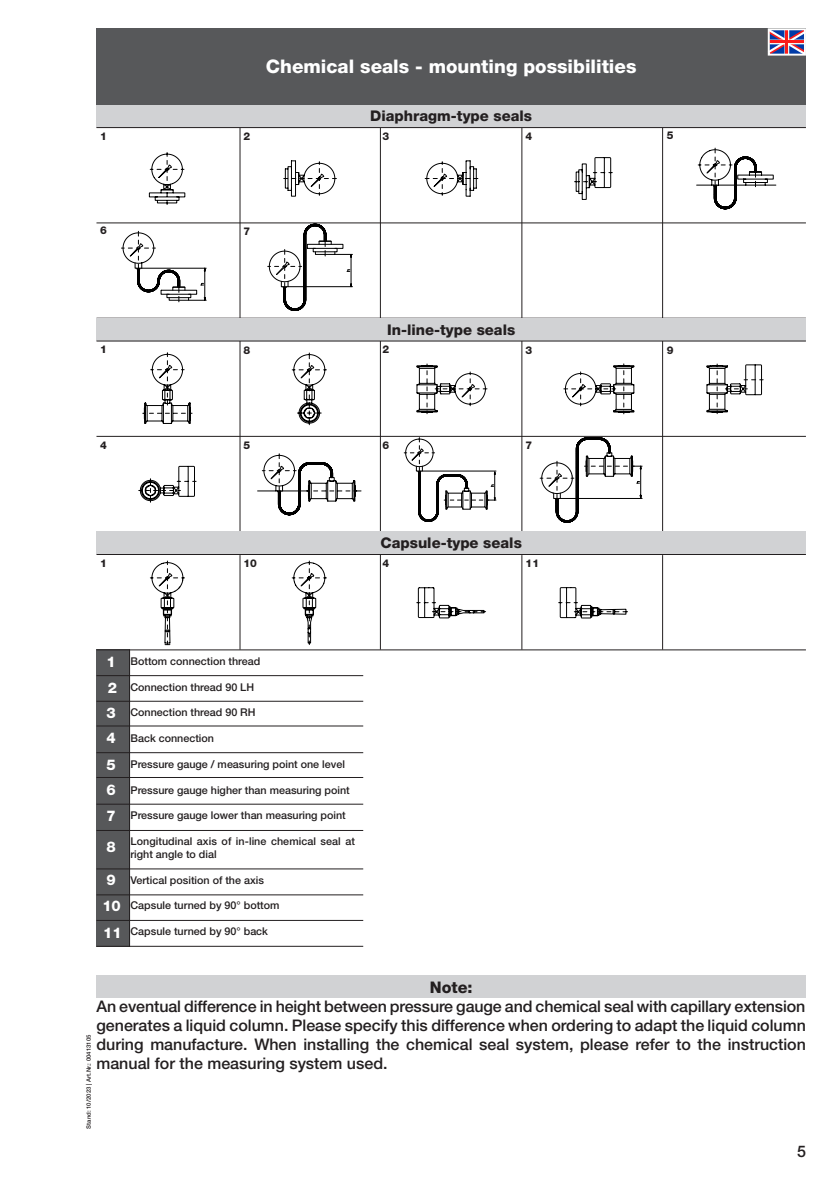
<style>
.page{position:relative;width:840px;height:1191px;background:#fff}
.page>*{position:absolute;margin:0;border:0;box-sizing:border-box;transform-origin:0 0}
.Titel_1{font:800 18.8px "Helvetica Neue LT Std";color:#fff}
.Blocktext{font:500 16px/19.2px "Helvetica Neue LT Std";color:#231f20;text-align:justify}
.Titel_3{font:800 16px "Helvetica Neue LT Std";color:#231f20}
.Seite_ungerade{font:500 16px "Helvetica Neue LT Std";color:#231f20}
.Titel_2{font:800 14.8px "Helvetica Neue LT Std";color:#231f20}
.Titel_2-2{font:800 14.8px "Helvetica Neue LT Std";color:#fff}
.Blocktext-2{font:500 10.8px/12.8px "Helvetica Neue LT Std";color:#231f20}
.Titel_3-2{font:800 10.8px "Helvetica Neue LT Std";color:#231f20}
.t1{font:500 6px "Helvetica Neue LT Std";color:#231f20}
</style>
<div class="page">
<div style="left:96px;top:649px;width:33px;height:297px;background:#57585a"></div>
<div style="left:96px;top:28px;width:709px;height:77px;background:#57585a"></div>
<hr style="left:239px;top:555px;width:1px;height:94px;background:#231f20">
<hr style="left:380px;top:554px;width:1px;height:95px;background:#231f20">
<hr style="left:521px;top:555px;width:1px;height:94px;background:#231f20">
<hr style="left:662px;top:555px;width:1px;height:94px;background:#231f20">
<hr style="left:96px;top:222px;width:709px;height:1px;background:#231f20">
<hr style="left:96px;top:436px;width:709px;height:1px;background:#231f20">
<hr style="left:96px;top:649px;width:709px;height:1px;background:#231f20">
<hr style="left:239px;top:127px;width:1px;height:191px;background:#231f20">
<hr style="left:380px;top:127px;width:1px;height:191px;background:#231f20">
<hr style="left:521px;top:127px;width:1px;height:191px;background:#231f20">
<hr style="left:662px;top:127px;width:1px;height:191px;background:#231f20">
<hr style="left:239px;top:341px;width:1px;height:192px;background:#231f20">
<hr style="left:380px;top:341px;width:1px;height:192px;background:#231f20">
<hr style="left:521px;top:341px;width:1px;height:192px;background:#231f20">
<hr style="left:662px;top:341px;width:1px;height:192px;background:#231f20">
<div style="left:96px;top:105px;width:709px;height:22px;background:#d1d2d4"></div>
<div style="left:96px;top:318px;width:709px;height:23px;background:#d1d2d4"></div>
<div style="left:96px;top:531px;width:709px;height:23px;background:#d1d2d4"></div>
<hr style="left:96px;top:946px;width:267px;height:1px;background:#231f20">
<hr style="left:96px;top:920px;width:267px;height:1px;background:#231f20">
<hr style="left:96px;top:894px;width:267px;height:1px;background:#231f20">
<hr style="left:96px;top:868px;width:267px;height:1px;background:#231f20">
<hr style="left:96px;top:830px;width:267px;height:1px;background:#231f20">
<hr style="left:96px;top:804px;width:267px;height:1px;background:#231f20">
<hr style="left:96px;top:777px;width:267px;height:1px;background:#231f20">
<hr style="left:96px;top:752px;width:267px;height:1px;background:#231f20">
<hr style="left:96px;top:725px;width:267px;height:1px;background:#231f20">
<hr style="left:96px;top:701px;width:267px;height:1px;background:#231f20">
<hr style="left:96px;top:675px;width:267px;height:1px;background:#231f20">
<hr style="left:129px;top:649px;width:1px;height:298px;background:#231f20">
<div style="left:96px;top:975px;width:709px;height:23px;background:#d1d2d4"></div>
<hr style="left:96px;top:127px;width:709px;height:1px;background:#231f20">
<hr style="left:96px;top:341px;width:709px;height:1px;background:#231f20">
<hr style="left:96px;top:554px;width:709px;height:1px;background:#231f20">
<svg style="left:149px;top:152px;width:36px;height:53px"></svg>
<svg style="left:696px;top:147px;width:80px;height:63px"></svg>
<svg style="left:574px;top:157px;width:38px;height:43px"></svg>
<svg style="left:424px;top:160px;width:54px;height:37px"></svg>
<svg style="left:283px;top:160px;width:54px;height:37px"></svg>
<svg style="left:558px;top:587px;width:70px;height:31px"></svg>
<svg style="left:142px;top:352px;width:51px;height:72px"></svg>
<svg style="left:291px;top:352px;width:36px;height:73px"></svg>
<svg style="left:416px;top:363px;width:71px;height:51px"></svg>
<svg style="left:563px;top:363px;width:71px;height:51px"></svg>
<svg style="left:706px;top:363px;width:57px;height:51px"></svg>
<svg style="left:138px;top:466px;width:59px;height:37px"></svg>
<svg style="left:257px;top:453px;width:104px;height:63px"></svg>
<svg style="left:150px;top:560px;width:35px;height:85px"></svg>
<svg style="left:291px;top:560px;width:36px;height:85px"></svg>
<svg style="left:416px;top:587px;width:70px;height:31px"></svg>
<svg style="left:121px;top:231px;width:85px;height:71px"></svg>
<svg style="left:540px;top:437px;width:101px;height:86px"></svg>
<svg style="left:267px;top:223px;width:85px;height:88px"></svg>
<svg style="left:404px;top:437px;width:91px;height:85px"></svg>
<svg style="left:770px;top:28px;width:36px;height:28px"></svg>
<svg style="left:784px;top:31px;width:4px;height:22px"></svg>
<svg style="left:770px;top:40px;width:32px;height:4px"></svg>
<hr style="left:769px;top:41px;width:34px;height:2px;background:#fb1c1a">
<hr style="left:785px;top:30px;width:2px;height:24px;background:#fb1c1a">
<div style="left:767px;top:28px;width:38px;height:28px;border:2px solid #fff"></div>
<p class="Titel_1" style="left:266px;top:55px;width:372px">Chemical seals - mounting possibilities</p>
<p class="Titel_2" style="left:370px;top:107px;width:163px">Diaphragm-type seals</p>
<p class="Titel_3-2" style="left:100px;top:129px;width:8px">1</p>
<p class="Titel_3-2" style="left:243px;top:129px;width:8px">2</p>
<p class="Titel_3-2" style="left:382px;top:129px;width:8px">3</p>
<p class="Titel_3-2" style="left:525px;top:130px;width:8px">4</p>
<p class="Titel_3-2" style="left:666px;top:129px;width:8px">5</p>
<p class="Titel_3-2" style="left:100px;top:224px;width:8px">6</p>
<p class="Titel_3-2" style="left:243px;top:225px;width:8px">7</p>
<p class="Titel_2" style="left:387px;top:321px;width:130px">In-line-type seals</p>
<p class="Titel_3-2" style="left:100px;top:343px;width:8px">1</p>
<p class="Titel_3-2" style="left:243px;top:343px;width:8px">8</p>
<p class="Titel_3-2" style="left:382px;top:343px;width:8px">2</p>
<p class="Titel_3-2" style="left:525px;top:344px;width:8px">3</p>
<p class="Titel_3-2" style="left:100px;top:439px;width:8px">4</p>
<p class="Titel_3-2" style="left:243px;top:438px;width:8px">5</p>
<p class="Titel_3-2" style="left:382px;top:439px;width:8px">6</p>
<p class="Titel_3-2" style="left:525px;top:439px;width:8px">7</p>
<p class="Titel_2" style="left:380px;top:534px;width:143px">Capsule-type seals</p>
<p class="Titel_3-2" style="left:100px;top:557px;width:8px">1</p>
<p class="Titel_3-2" style="left:243px;top:557px;width:15px">10</p>
<p class="Titel_3-2" style="left:382px;top:557px;width:8px">4</p>
<p class="Titel_3-2" style="left:525px;top:557px;width:15px">11</p>
<p class="Titel_2-2" style="left:106px;top:653px;width:11px">1</p>
<p class="Titel_2-2" style="left:108px;top:678px;width:11px">2</p>
<p class="Titel_2-2" style="left:106px;top:704px;width:11px">3</p>
<p class="Titel_2-2" style="left:106px;top:729px;width:11px">4</p>
<p class="Titel_2-2" style="left:106px;top:755px;width:11px">5</p>
<p class="Titel_2-2" style="left:106px;top:780px;width:11px">6</p>
<p class="Titel_2-2" style="left:106px;top:806px;width:11px">7</p>
<p class="Titel_2-2" style="left:106px;top:838px;width:11px">8</p>
<p class="Titel_2-2" style="left:106px;top:871px;width:11px">9</p>
<p class="Titel_2-2" style="left:102px;top:896px;width:20px">10</p>
<p class="Titel_2-2" style="left:103px;top:923px;width:20px">11</p>
<p class="Blocktext-2" style="left:130px;top:654px;width:131px">Bottom connection thread</p>
<p class="Blocktext-2" style="left:130px;top:680px;width:125px">Connection thread 90 LH</p>
<p class="Blocktext-2" style="left:130px;top:706px;width:126px">Connection thread 90 RH</p>
<p class="Blocktext-2" style="left:130px;top:732px;width:85px">Back connection</p>
<p class="Blocktext-2" style="left:130px;top:757px;width:216px">Pressure gauge / measuring point one level</p>
<p class="Blocktext-2" style="left:130px;top:783px;width:221px">Pressure gauge higher than measuring point</p>
<p class="Blocktext-2" style="left:130px;top:809px;width:217px">Pressure gauge lower than measuring point</p>
<p class="Blocktext-2" style="left:130px;top:834px;width:226px">Longitudinal axis of in-line chemical seal at right angle to dial</p>
<p class="Blocktext-2" style="left:130px;top:873px;width:135px">Vertical position of the axis</p>
<p class="Blocktext-2" style="left:130px;top:899px;width:150px">Capsule turned by 90° bottom</p>
<p class="Blocktext-2" style="left:130px;top:924px;width:139px">Capsule turned by 90° back</p>
<p class="Titel_3-2" style="left:666px;top:343px;width:8px">9</p>
<p class="Titel_3" style="left:429px;top:977px;width:44px">Note:</p>
<p class="Blocktext" style="left:96px;top:996px;width:710px">An eventual difference in height between pressure gauge and chemical seal with capillary extension generates a liquid column. Please specify this difference when ordering to adapt the liquid column during manufacture. When installing the chemical seal system, please refer to the instruction manual for the measuring system used.</p>
<p class="t1" style="left:85px;top:1128px;width:95px;rotate:-90deg">Stand: 10/2023 | Art.Nr.: 00413105</p>
<p class="Seite_ungerade" style="left:796px;top:1141px;width:10px">5</p>
</div>
